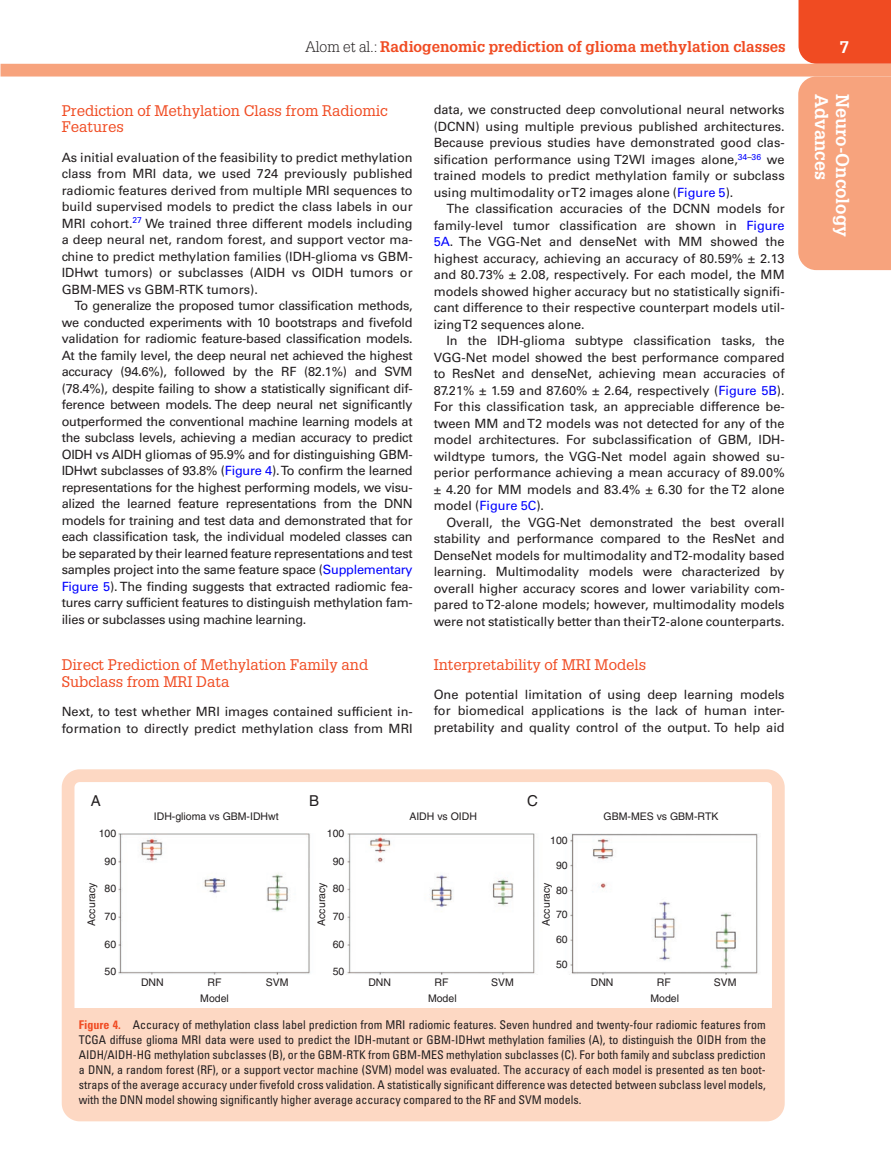
<style>
.page{position:relative;width:891px;height:1175px;background:#fff}
.page>*{position:absolute;margin:0;border:0;box-sizing:border-box;transform-origin:0 0}
.t1{font:700 18px "Glypha LT Std";color:#fff}
.t2{font:700 16.5px "Glypha LT Std";color:#fff}
.t3{font:15px/16.5px "Glypha LT Std";color:#f04b22}
.t4{font:700 15px "Glypha LT Std";color:#f04b22}
.t5{font:15px "Helvetica";color:#231f20}
.t6{font:12.75px/16.5px "Univers LT Std";color:#231f20;text-align:justify}
.t7{font:condensed 12px/15px "Univers LT Std";color:#231f20;text-align:justify}
.t8{font:10.5px/15.5px "Helvetica";color:#231f20;text-align:center}
.s1{font-weight:300;color:#231f20}
.s2{color:#00f}
.s3{font-weight:700;color:#f04b22}
</style>
<div class="page">
<div style="left:798px;top:76px;width:93px;height:194px;background:#f7a37d"></div>
<div style="left:799px;top:0;width:92px;height:64px;background:#f04b22"></div>
<div style="left:1px;top:64px;width:890px;height:12px;background:#f7a37d"></div>
<img style="left:118px;top:833px;width:640px;height:141px">
<div style="left:73px;top:1008px;width:700px;height:103px;background:#fdd8c3"></div>
<div style="left:62px;top:769px;width:723px;height:352px;border:13px solid #fdd8c3;border-radius:12px"></div>
<p class="t4" style="left:305px;top:37px;width:482px"><span class="s1">Alom et al.:</span> Radiogenomic prediction of glioma methylation classes</p>
<p class="t2" style="left:840px;top:37px;width:11px">7</p>
<p class="t3" style="left:62px;top:102px;width:327px">Prediction of Methylation Class from Radiomic<br>Features</p>
<p class="t6" style="left:62px;top:149px;width:353px">As initial evaluation of the feasibility to predict methylation class from MRI data, we used 724 previously published radiomic features derived from multiple MRI sequences to build supervised models to predict the class labels in our MRI cohort.<sup>27</sup> We trained three different models including a deep neural net, random forest, and support vector ma&shy;chine to predict methylation families (IDH-glioma vs GBM-IDHwt tumors) or subclasses (AIDH vs OIDH tumors or GBM-MES vs GBM-RTK tumors).</p>
<p class="t6" style="left:62px;top:297px;width:353px;text-indent:13px">To generalize the proposed tumor classification methods, we conducted experiments with 10 bootstraps and fivefold validation for radiomic feature-based classification models.<br>At the family level, the deep neural net achieved the highest accuracy (94.6%), followed by the RF (82.1%) and SVM (78.4%), despite failing to show a statistically significant dif&shy;ference between models. The deep neural net significantly outperformed the conventional machine learning models at the subclass levels, achieving a median accuracy to predict OIDH vs AIDH gliomas of 95.9% and for distinguishing GBM-IDHwt subclasses of 93.8% (<span class="s2">Figure 4</span>). To confirm the learned representations for the highest performing models, we visu&shy;alized the learned feature representations from the DNN models for training and test data and demonstrated that for each classification task, the individual modeled classes can be separated by their learned feature representations and test samples project into the same feature space (<span class="s2">Supplementary Figure 5</span>). The finding suggests that extracted radiomic fea&shy;tures carry sufficient features to distinguish methylation fam&shy;ilies or subclasses using machine learning.</p>
<p class="t3" style="left:62px;top:656px;width:308px">Direct Prediction of Methylation Family and<br>Subclass from MRI Data</p>
<p class="t6" style="left:62px;top:703px;width:353px">Next, to test whether MRI images contained sufficient in&shy;formation to directly predict methylation class from MRI</p>
<p class="t6" style="left:434px;top:102px;width:353px">data, we constructed deep convolutional neural networks (DCNN) using multiple previous published architectures.<br>Because previous studies have demonstrated good clas&shy;sification performance using T2WI images alone,<sup>34</sup><sup>–</sup><sup>36</sup> we trained models to predict methylation family or subclass using multimodality or T2 images alone (<span class="s2">Figure 5</span>).</p>
<p class="t6" style="left:434px;top:201px;width:353px;text-indent:13px">The classification accuracies of the DCNN models for family-level tumor classification are shown in <span class="s2">Figure 5A</span>. The VGG-Net and denseNet with MM showed the highest accuracy, achieving an accuracy of 80.59% ± 2.13 and 80.73% ± 2.08, respectively. For each model, the MM models showed higher accuracy but no statistically signifi&shy;cant difference to their respective counterpart models util&shy;izing T2 sequences alone.</p>
<p class="t6" style="left:434px;top:333px;width:353px;text-indent:13px">In the IDH-glioma subtype classification tasks, the VGG-Net model showed the best performance compared to ResNet and denseNet, achieving mean accuracies of 87.21% ± 1.59 and 87.60% ± 2.64, respectively (<span class="s2">Figure 5B</span>).<br>For this classification task, an appreciable difference be&shy;tween MM and T2 models was not detected for any of the model architectures. For subclassification of GBM, IDH&shy;wildtype tumors, the VGG-Net model again showed su&shy;perior performance achieving a mean accuracy of 89.00% ± 4.20 for MM models and 83.4% ± 6.30 for the T2 alone model (<span class="s2">Figure 5C</span>).</p>
<p class="t6" style="left:434px;top:514px;width:353px;text-indent:13px">Overall, the VGG-Net demonstrated the best overall stability and performance compared to the ResNet and DenseNet models for multimodality and T2-modality based learning. Multimodality models were characterized by overall higher accuracy scores and lower variability com&shy;pared to T2-alone models; however, multimodality models were not statistically better than their T2-alone counterparts.</p>
<p class="t3" style="left:434px;top:655px;width:214px">Interpretability of MRI Models</p>
<p class="t6" style="left:434px;top:686px;width:353px">One potential limitation of using deep learning models for biomedical applications is the lack of human inter&shy;pretability and quality control of the output. To help aid</p>
<p class="t5" style="left:91px;top:792px;width:12px">A</p>
<p class="t5" style="left:309px;top:792px;width:12px">B</p>
<p class="t5" style="left:527px;top:792px;width:12px">C</p>
<p class="t8" style="left:154px;top:808px;width:126px">IDH-glioma vs GBM-IDHwt</p>
<p class="t8" style="left:409px;top:808px;width:69px">AIDH vs OIDH</p>
<p class="t8" style="left:99px;top:825px;width:19px">100</p>
<p class="t8" style="left:105px;top:853px;width:13px">90</p>
<p class="t8" style="left:105px;top:881px;width:13px">80</p>
<p class="t8" style="left:105px;top:908px;width:13px">70</p>
<p class="t8" style="left:84px;top:925px;width:45px;rotate:-90deg">Accuracy</p>
<p class="t8" style="left:327px;top:825px;width:19px">100</p>
<p class="t8" style="left:333px;top:853px;width:13px">90</p>
<p class="t8" style="left:333px;top:881px;width:13px">80</p>
<p class="t8" style="left:333px;top:908px;width:13px">70</p>
<p class="t8" style="left:314px;top:925px;width:45px;rotate:-90deg">Accuracy</p>
<p class="t8" style="left:550px;top:833px;width:19px">100</p>
<p class="t8" style="left:556px;top:857px;width:13px">90</p>
<p class="t8" style="left:556px;top:882px;width:13px">80</p>
<p class="t8" style="left:556px;top:907px;width:13px">70</p>
<p class="t8" style="left:538px;top:925px;width:45px;rotate:-90deg">Accuracy</p>
<p class="t8" style="left:105px;top:936px;width:13px">60</p>
<p class="t8" style="left:105px;top:963px;width:13px">50</p>
<p class="t8" style="left:333px;top:936px;width:13px">60</p>
<p class="t8" style="left:333px;top:963px;width:13px">50</p>
<p class="t8" style="left:556px;top:931px;width:13px">60</p>
<p class="t8" style="left:556px;top:956px;width:13px">50</p>
<p class="t8" style="left:604px;top:808px;width:116px">GBM-MES vs GBM-RTK</p>
<p class="t8" style="left:591px;top:974px;width:24px">DNN</p>
<p class="t8" style="left:651px;top:974px;width:30px">RF<br>Model</p>
<p class="t8" style="left:714px;top:974px;width:24px">SVM</p>
<p class="t7" style="left:79px;top:1017px;width:689px"><span class="s3">Figure 4.</span> Accuracy of methylation class label prediction from MRI radiomic features. Seven hundred and twenty-four radiomic features from TCGA diffuse glioma MRI data were used to predict the IDH-mutant or GBM-IDHwt methylation families (A), to distinguish the OIDH from the AIDH/AIDH-HG methylation subclasses (B), or the GBM-RTK from GBM-MES methylation subclasses (C). For both family and subclass prediction a DNN, a random forest (RF), or a support vector machine (SVM) model was evaluated. The accuracy of each model is presented as ten boot&shy;straps of the average accuracy under fivefold cross validation. A statistically significant difference was detected between subclass level models, with the DNN model showing significantly higher average accuracy compared to the RF and SVM models.</p>
<p class="t8" style="left:141px;top:974px;width:24px">DNN</p>
<p class="t8" style="left:200px;top:974px;width:30px">RF<br>Model</p>
<p class="t8" style="left:266px;top:974px;width:24px">SVM</p>
<p class="t8" style="left:368px;top:974px;width:24px">DNN</p>
<p class="t8" style="left:428px;top:974px;width:30px">RF<br>Model</p>
<p class="t8" style="left:491px;top:974px;width:24px">SVM</p>
<h1 class="t1" style="left:833px;top:94px;width:88px;rotate:90deg">Advances</h1>
<h1 class="t1" style="left:854px;top:94px;width:145px;rotate:90deg">Neuro-Oncology</h1>
</div>
